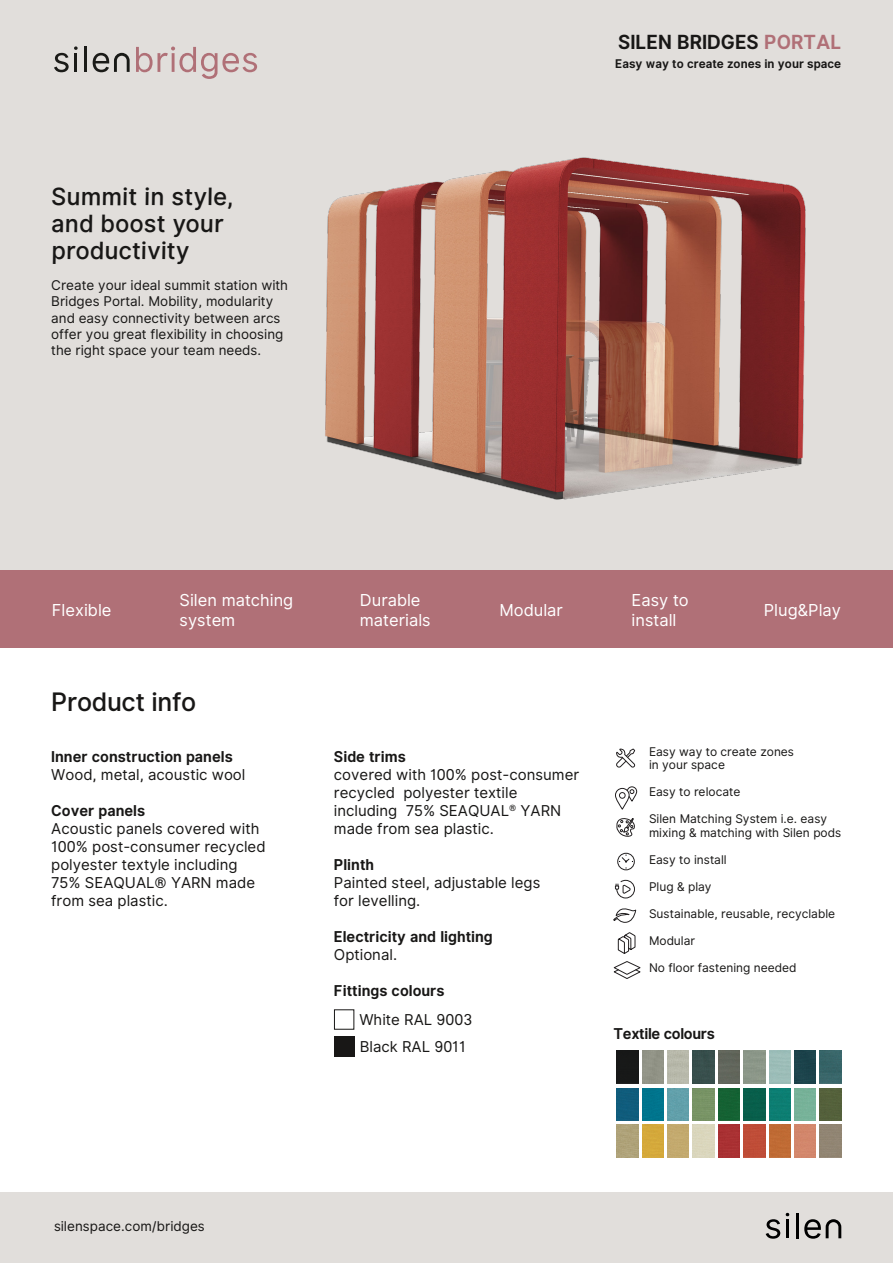
<style>
.page{position:relative;width:893px;height:1263px;background:#fff}
.page>*{position:absolute;margin:0;border:0;box-sizing:border-box;transform-origin:0 0}
.t1{font:500 25.5px "Inter UI";letter-spacing:-.01em;color:#181716}
.t2{font:500 24px/27.2px "Inter UI";color:#181716}
.t3{font:700 19.5px "Inter UI";color:#181716}
.t4{font:16.5px/19.8px "Inter UI";color:#fff}
.t5{font:15px/18px "Inter UI";color:#181716}
.t6{font:700 15px "Inter UI";color:#181716}
.t7{font:700 15px "Inter UI";letter-spacing:-.02em;color:#181716}
.t8{font:13.5px/16.2px "Inter UI";color:#181716}
.t9{font:12px/13.5px "Inter UI";color:#181716}
.t10{font:700 12px "Inter UI";color:#181716}
.s1{color:#b07077}
</style>
<div class="page">
<div style="left:0;top:1193px;width:893px;height:70px;background:#e1dedb"></div>
<div style="left:0;top:0;width:893px;height:575px;background:#e1dedb"></div>
<div style="left:0;top:570px;width:893px;height:77px;background:#b07077"></div>
<svg style="left:766px;top:1219px;width:14px;height:20px"></svg>
<hr style="left:786px;top:1219px;width:3px;height:19px;background:#000">
<hr style="left:796px;top:1213px;width:3px;height:25px;background:#000">
<svg style="left:804px;top:1219px;width:37px;height:20px"></svg>
<svg style="left:54px;top:46px;width:24px;height:26px"></svg>
<hr style="left:74px;top:53px;width:3px;height:19px;background:#1b1b18">
<hr style="left:84px;top:47px;width:3px;height:25px;background:#1b1b18">
<svg style="left:93px;top:53px;width:37px;height:19px"></svg>
<svg style="left:136px;top:47px;width:121px;height:32px"></svg>
<img style="left:243px;top:73px;width:563px;height:427px">
<svg style="left:617px;top:932px;width:19px;height:22px"></svg>
<svg style="left:616px;top:748px;width:20px;height:20px"></svg>
<svg style="left:616px;top:818px;width:19px;height:19px"></svg>
<div style="left:617px;top:853px;width:18px;height:17px;border:1px solid #232021;border-radius:50%"></div>
<svg style="left:619px;top:854px;width:14px;height:14px"></svg>
<svg style="left:615px;top:879px;width:20px;height:20px"></svg>
<svg style="left:613px;top:908px;width:24px;height:15px"></svg>
<div style="left:615px;top:788px;width:15px;height:22px;border:1px solid #232021;border-radius:7px"></div>
<div style="left:619px;top:792px;width:7px;height:7px;border:1px solid #232021;border-radius:50%"></div>
<svg style="left:626px;top:786px;width:11px;height:17px"></svg>
<img style="left:617px;top:1050px;width:21px;height:33px">
<img style="left:617px;top:1088px;width:21px;height:32px">
<img style="left:642px;top:1088px;width:21px;height:32px">
<img style="left:642px;top:1125px;width:21px;height:32px">
<img style="left:667px;top:1088px;width:22px;height:32px">
<img style="left:667px;top:1125px;width:22px;height:32px">
<img style="left:693px;top:1050px;width:21px;height:33px">
<img style="left:693px;top:1088px;width:21px;height:32px">
<img style="left:718px;top:1050px;width:22px;height:33px">
<img style="left:718px;top:1088px;width:22px;height:32px">
<img style="left:718px;top:1125px;width:22px;height:32px">
<img style="left:744px;top:1088px;width:21px;height:32px">
<img style="left:744px;top:1125px;width:21px;height:32px">
<img style="left:769px;top:1088px;width:21px;height:32px">
<img style="left:769px;top:1125px;width:21px;height:32px">
<img style="left:794px;top:1050px;width:22px;height:33px">
<img style="left:794px;top:1125px;width:22px;height:32px">
<img style="left:820px;top:1050px;width:21px;height:33px">
<img style="left:820px;top:1088px;width:21px;height:32px">
<div style="left:334px;top:1036px;width:20px;height:21px;background:#181716"></div>
<svg style="left:613px;top:961px;width:28px;height:18px"></svg>
<h2 class="t2" style="left:52px;top:181px;width:184px;rotate:1deg">Summit in style, and boost your productivity</h2>
<p class="t8" style="left:51px;top:277px;width:238px">Create your ideal summit station with Bridges Portal. Mobility, modularity and easy connectivity between arcs offer you great flexibility in choosing the right space your team needs.</p>
<h3 class="t3" style="left:618px;top:28px;width:225px">SILEN BRIDGES <span class="s1">PORTAL</span></h3>
<p class="t10" style="left:615px;top:55px;width:227px">Easy way to create zones in your space</p>
<p class="t4" style="left:52px;top:600px;width:61px">Flexible</p>
<p class="t4" style="left:180px;top:591px;width:115px">Silen matching system</p>
<p class="t4" style="left:360px;top:591px;width:72px">Durable materials</p>
<p class="t4" style="left:499px;top:600px;width:65px">Modular</p>
<p class="t4" style="left:631px;top:591px;width:59px">Easy to install</p>
<p class="t4" style="left:764px;top:600px;width:79px">Plug&amp;Play</p>
<h1 class="t1" style="left:51px;top:684px;width:147px">Product info</h1>
<p class="t6" style="left:51px;top:746px;width:183px">Inner construction panels</p>
<p class="t5" style="left:51px;top:765px;width:196px">Wood, metal, acoustic wool</p>
<p class="t6" style="left:51px;top:800px;width:95px">Cover panels</p>
<p class="t5" style="left:51px;top:819px;width:216px">Acoustic panels covered with<br>100% post-consumer recycled polyester textyle including<br>75% SEAQUAL® YARN made from sea plastic.</p>
<p class="t8" style="left:54px;top:1218px;width:152px">silenspace.com/bridges</p>
<p class="t6" style="left:334px;top:746px;width:73px">Side trims</p>
<p class="t5" style="left:334px;top:765px;width:247px">covered with 100% post-consumer recycled polyester textile including 75% SEAQUAL<sup>®</sup> YARN made from sea plastic.</p>
<p class="t6" style="left:334px;top:854px;width:42px">Plinth</p>
<p class="t5" style="left:334px;top:873px;width:208px">Painted steel, adjustable legs for levelling.</p>
<p class="t6" style="left:334px;top:926px;width:160px">Electricity and lighting</p>
<p class="t5" style="left:334px;top:945px;width:65px">Optional.</p>
<p class="t6" style="left:334px;top:980px;width:112px">Fittings colours</p>
<p class="t5" style="left:359px;top:1006px;width:114px;line-height:27px">White RAL 9003<br>Black RAL 9011</p>
<p class="t9" style="left:649px;top:745px;width:147px">Easy way to create zones in your space</p>
<p class="t9" style="left:649px;top:785px;width:93px">Easy to relocate</p>
<p class="t9" style="left:649px;top:812px;width:194px">Silen Matching System i.e. easy mixing &amp; matching with Silen pods</p>
<p class="t9" style="left:649px;top:853px;width:79px">Easy to install</p>
<p class="t9" style="left:649px;top:880px;width:64px">Plug &amp; play</p>
<p class="t9" style="left:649px;top:907px;width:188px">Sustainable, reusable, recyclable</p>
<p class="t9" style="left:649px;top:934px;width:48px">Modular</p>
<p class="t9" style="left:649px;top:961px;width:149px">No floor fastening needed</p>
<p class="t7" style="left:614px;top:1023px;width:103px">Textile colours</p>
</div>
